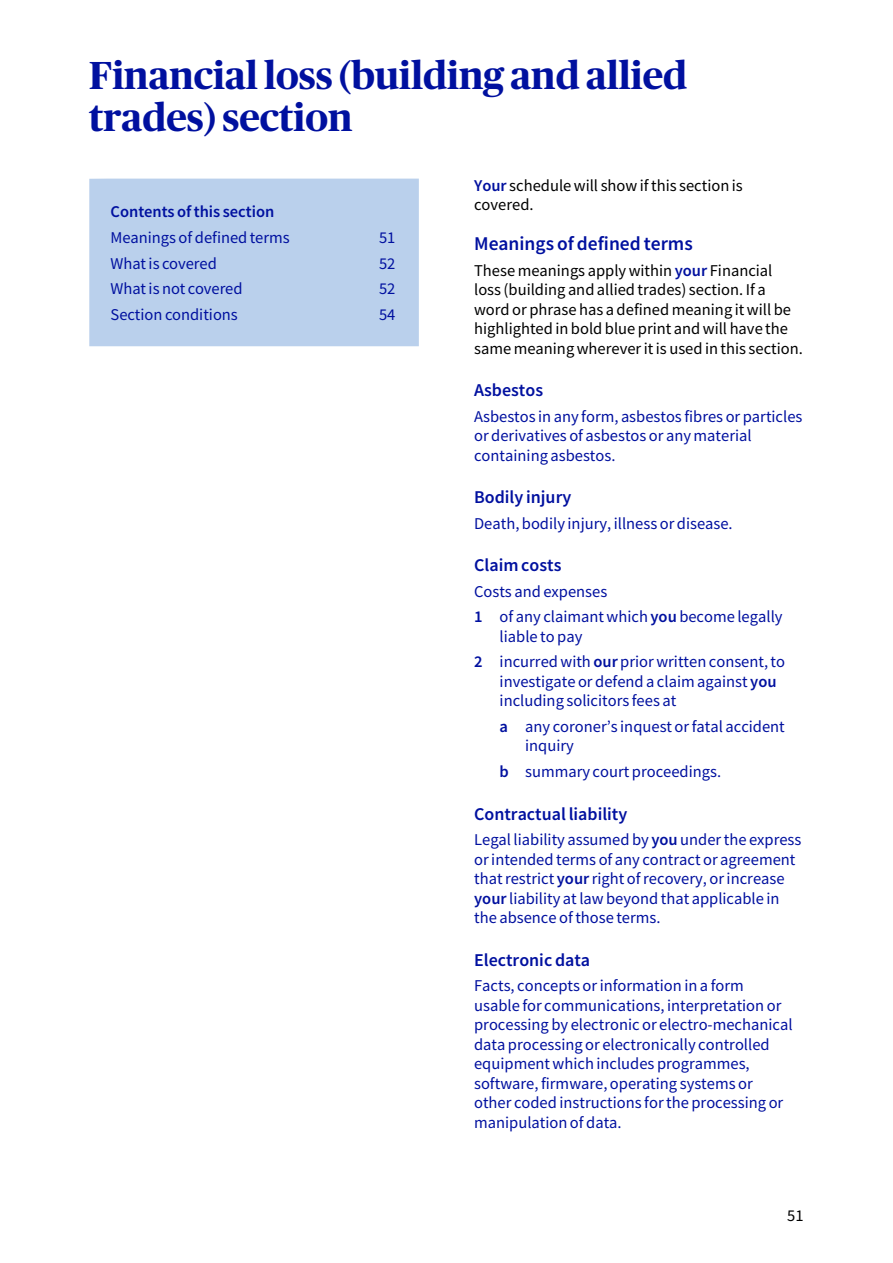
<style>
.page{position:relative;width:893px;height:1263px;background:#fff}
.page>*{position:absolute;margin:0;border:0;box-sizing:border-box;transform-origin:0 0}
.t1{font:700 39px/42px "Publico Headline";color:#00109f}
.t2{font:600 19.5px "Source Sans Pro";color:#00109f}
.t3{font:600 18px "Source Sans Pro";color:#00109f}
.t4{font:16.5px/19.5px "Source Sans Pro";color:#00109f}
.t5{font:16.5px/19.5px "Source Sans Pro";color:#000}
.t6{font:600 16.5px "Source Sans Pro";color:#00109f}
.s1{font-weight:600;color:#00109f}
.s2{font-weight:600}
</style>
<div class="page">
<div style="left:89px;top:179px;width:330px;height:167px;background:#bad0ec"></div>
<h1 class="t1" style="left:89px;top:52px;width:599px">Financial loss (building and allied trades) section</h1>
<p class="t6" style="left:111px;top:201px;width:165px">Contents of this section</p>
<p class="t4" style="left:111px;top:227px;width:181px">Meanings of defined terms</p>
<p class="t4" style="left:379px;top:227px;width:18px">51</p>
<p class="t4" style="left:111px;top:253px;width:108px">What is covered</p>
<p class="t4" style="left:379px;top:253px;width:18px">52</p>
<p class="t4" style="left:111px;top:279px;width:134px">What is not covered</p>
<p class="t4" style="left:379px;top:279px;width:18px">52</p>
<p class="t4" style="left:111px;top:305px;width:129px">Section conditions</p>
<p class="t4" style="left:379px;top:305px;width:18px">54</p>
<p class="t5" style="left:474px;top:176px;width:270px"><span class="s1">Your</span> schedule will show if this section is covered.</p>
<p class="t2" style="left:474px;top:231px;width:220px">Meanings of defined terms</p>
<p class="t5" style="left:474px;top:260px;width:330px">These meanings apply within <span class="s1">your</span> Financial loss (building and allied trades) section. If a word or phrase has a defined meaning it will be highlighted in bold blue print and will have the same meaning wherever it is used in this section.</p>
<p class="t3" style="left:474px;top:378px;width:70px">Asbestos</p>
<p class="t4" style="left:474px;top:406px;width:330px">Asbestos in any form, asbestos fibres or particles or derivatives of asbestos or any material containing asbestos.</p>
<p class="t3" style="left:474px;top:485px;width:99px">Bodily injury</p>
<p class="t4" style="left:474px;top:513px;width:260px">Death, bodily injury, illness or disease.</p>
<p class="t3" style="left:474px;top:553px;width:89px">Claim costs</p>
<p class="t4" style="left:474px;top:578px;width:310px;line-height:25.5px">Costs and expenses<br><span class="s2">1</span> of any claimant which <span class="s2">you</span> become legally</p>
<p class="t4" style="left:474px;top:623px;width:313px;line-height:25.5px;text-indent:26px">liable to pay<br><span class="s2">2</span> incurred with <span class="s2">our</span> prior written consent, to</p>
<p class="t4" style="left:500px;top:671px;width:278px">investigate or defend a claim against <span class="s2">you </span>including solicitors fees at</p>
<p class="t4" style="left:525px;top:717px;width:261px;text-indent:-26px"><span class="s2">a</span> any coroner’s inquest or fatal accident inquiry</p>
<p class="t4" style="left:500px;top:762px;width:223px"><span class="s2">b</span> summary court proceedings.</p>
<p class="t3" style="left:474px;top:802px;width:155px">Contractual liability</p>
<p class="t4" style="left:474px;top:830px;width:329px">Legal liability assumed by <span class="s2">you</span> under the express or intended terms of any contract or agreement that restrict <span class="s2">your</span> right of recovery, or increase <span class="s2">your</span> liability at law beyond that applicable in the absence of those terms.</p>
<p class="t3" style="left:474px;top:948px;width:118px">Electronic data</p>
<p class="t4" style="left:474px;top:976px;width:320px">Facts, concepts or information in a form usable for communications, interpretation or processing by electronic or electro-mechanical data processing or electronically controlled equipment which includes programmes, software, firmware, operating systems or other coded instructions for the processing or manipulation of data.</p>
<p class="t5" style="left:787px;top:1206px;width:18px">51</p>
</div>
